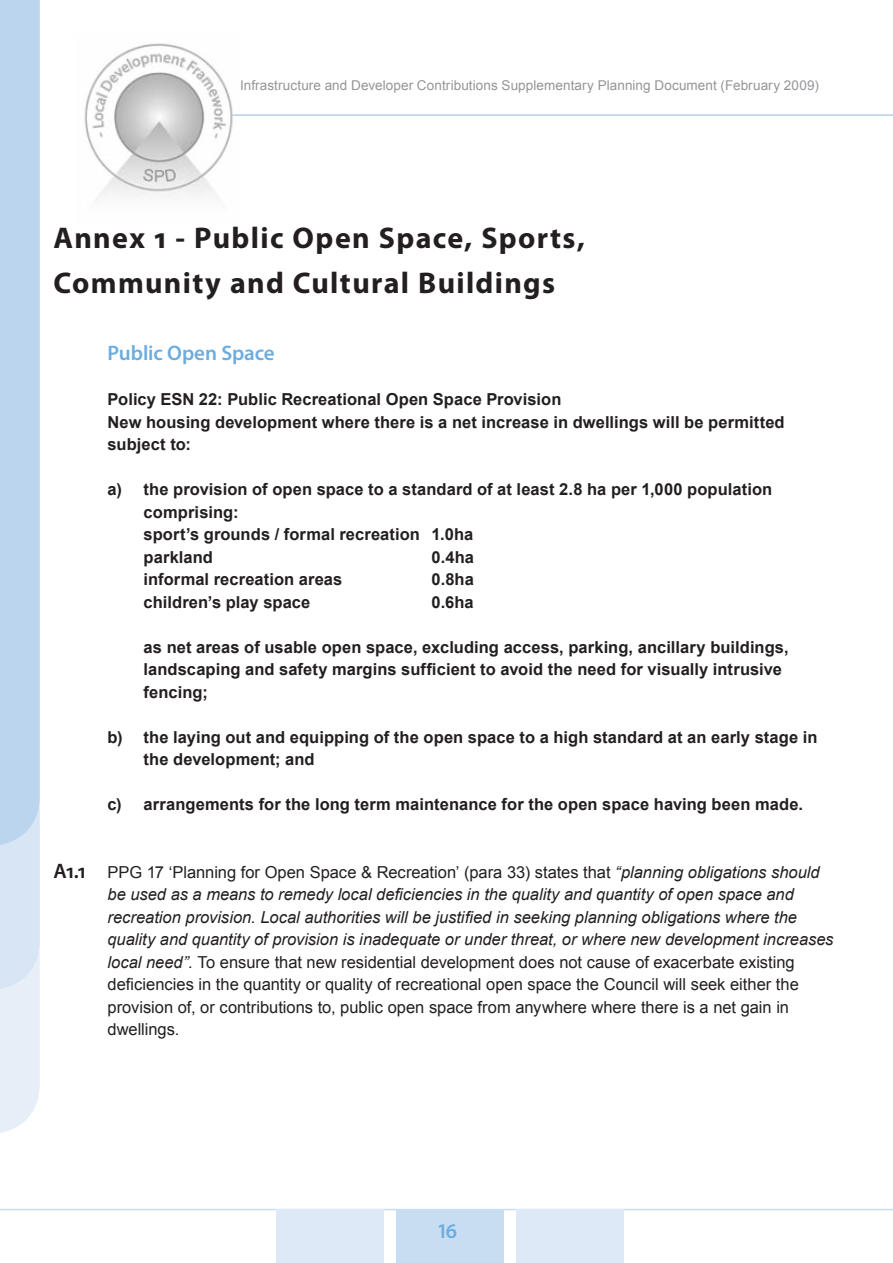
<style>
.page{position:relative;width:893px;height:1263px;background:#fff}
.page>*{position:absolute;margin:0;border:0;box-sizing:border-box;transform-origin:0 0}
.t1{font:700 30px/45px "Myriad Pro";letter-spacing:.045em;color:#231f20}
.t2{font:600 21px "Myriad Pro";letter-spacing:-.01em;color:#6caddf}
.t3{font:700 16.5px/22.5px "Arial";letter-spacing:.005em;color:#231f20}
.t4{font:16.5px/22.5px "Arial";color:#231f20}
.t5{font:13.5px "Arial";letter-spacing:.005em;color:#939598}
.s1{font-family:"Myriad Pro";font-weight:600;font-size:21px}
.s2{font-style:italic}
</style>
<div class="page">
<img style="left:84px;top:43px;width:149px;height:156px">
<svg style="left:0;top:1209px;width:893px;height:2px"></svg>
<svg style="left:0;top:990px;width:40px;height:143px;background:#e8eff8"></svg>
<div style="left:396px;top:1209px;width:108px;height:54px;background:#c9ddf2"></div>
<svg style="left:0;top:0;width:40px;height:990px;background:#c0d7f0"></svg>
<hr style="left:232px;top:114px;width:661px;height:2px;background:#b4d0ed">
<div style="left:516px;top:1209px;width:108px;height:54px;background:#dee9f7"></div>
<div style="left:276px;top:1209px;width:108px;height:54px;background:#dee9f7"></div>
<p class="t5" style="left:240px;top:76px;width:580px">Infrastructure and Developer Contributions Supplementary Planning Document (February 2009)</p>
<h1 class="t1" style="left:54px;top:214px;width:533px">Annex 1 - Public Open Space, Sports,<br>Community and Cultural Buildings</h1>
<p class="t2" style="left:108px;top:340px;width:169px">Public Open Space</p>
<p class="t3" style="left:108px;top:389px;width:679px">Policy ESN 22: Public Recreational Open Space Provision<br>New housing development where there is a net increase in dwellings will be permitted subject to:</p>
<p class="t3" style="left:144px;top:479px;width:630px;text-indent:-36px">a) the provision of open space to a standard of at least 2.8 ha per 1,000 population comprising:<br>sport’s grounds / formal recreation 1.0ha<br>parkland</p>
<p class="t3" style="left:432px;top:546px;width:44px">0.4ha</p>
<p class="t3" style="left:144px;top:569px;width:200px">informal recreation areas</p>
<p class="t3" style="left:432px;top:569px;width:44px">0.8ha</p>
<p class="t3" style="left:144px;top:591px;width:168px">children’s play space</p>
<p class="t3" style="left:432px;top:591px;width:44px">0.6ha</p>
<p class="t3" style="left:144px;top:636px;width:647px">as net areas of usable open space, excluding access, parking, ancillary buildings, landscaping and safety margins sufficient to avoid the need for visually intrusive fencing;</p>
<p class="t3" style="left:144px;top:726px;width:675px;text-indent:-36px">b) the laying out and equipping of the open space to a high standard at an early stage in the development; and</p>
<p class="t3" style="left:108px;top:794px;width:697px">c) arrangements for the long term maintenance for the open space having been made.</p>
<p class="t4" style="left:108px;top:861px;width:727px;text-indent:-54px"><span class="s1">A1.1</span> PPG 17 ‘Planning for Open Space &amp; Recreation’ (para 33) states that <span class="s2">“planning obligations should be used as a means to remedy local deficiencies in the quality and quantity of open space and recreation provision. Local authorities will be justified in seeking planning obligations where the quality and quantity of provision is inadequate or under threat, or where new development increases local need”.</span> To ensure that new residential development does not cause of exacerbate existing deficiencies in the quantity or quality of recreational open space the Council will seek either the provision of, or contributions to, public open space from anywhere where there is a net gain in dwellings.</p>
<p class="t2" style="left:439px;top:1217px;width:20px">16</p>
</div>
